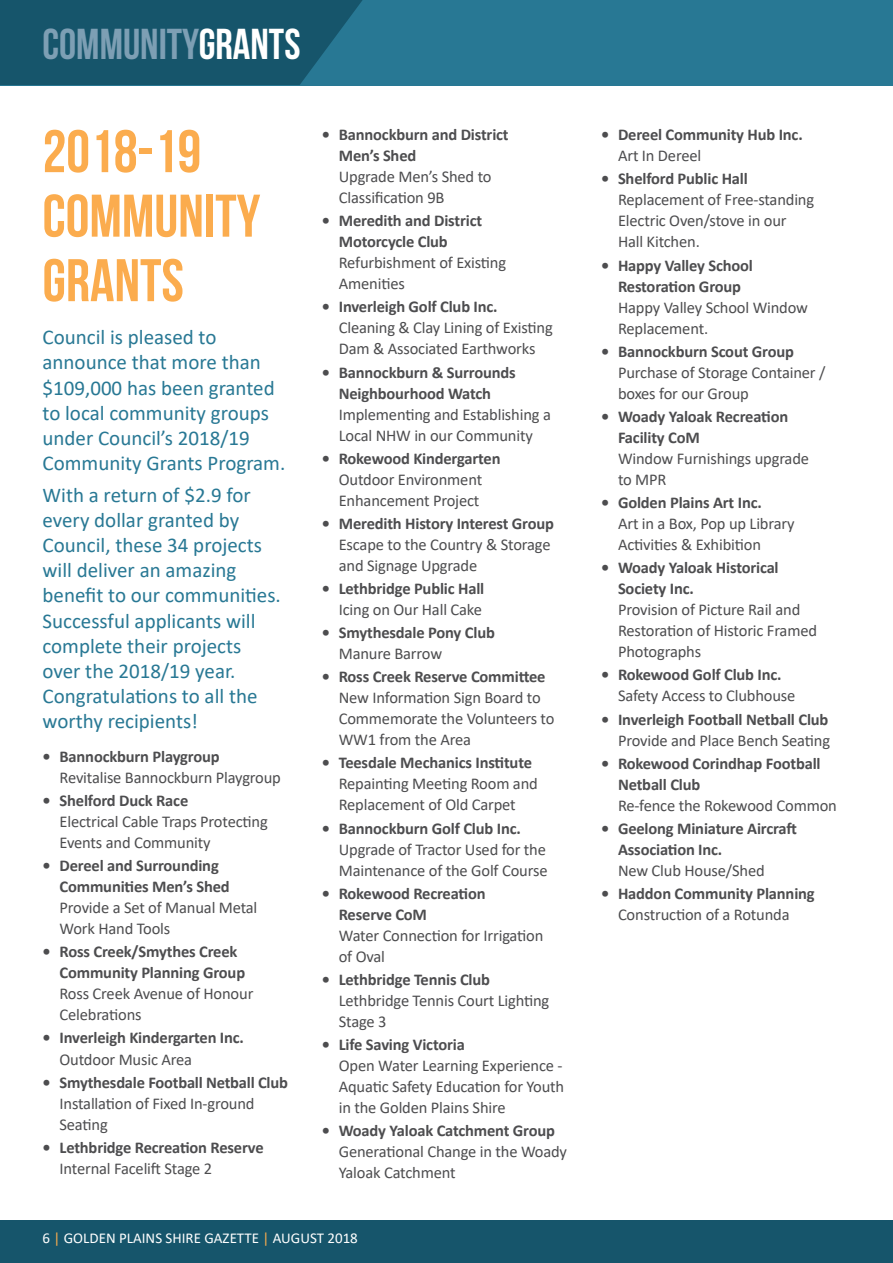
<style>
.page{position:relative;width:893px;height:1263px;background:#fff}
.page>*{position:absolute;margin:0;border:0;box-sizing:border-box;transform-origin:0 0}
.t1{font:700 60px/64.5px "Bebas Neue";color:#fbac4e}
.t2{font:700 43.2px "Bebas Neue";color:#7d9fb4}
.t3{font:21px/25.2px "Calibri";color:#287894}
.t4{font:16.5px/21px "Calibri";letter-spacing:-.01em;color:#4d4d4f}
.t5{font:700 16.5px/21px "Calibri";letter-spacing:-.01em;color:#4d4d4f}
.t6{font:15px "Calibri";color:#fff}
.s1{color:#fff}
.s2{color:#fbac4e}
</style>
<div class="page">
<div style="left:0;top:1220px;width:893px;height:43px;background:#16556b"></div>
<div style="left:0;top:0;width:893px;height:85px;background:#287894"></div>
<svg style="left:0;top:0;width:363px;height:85px;background:#17586e"></svg>
<h2 class="t2" style="left:43px;top:21px;width:259px">COMMUNITY<span class="s1">GRANTS</span></h2>
<h1 class="t1" style="left:43px;top:118px;width:219px">2018-19<br>COMMUNITY<br>GRANTS</h1>
<p class="t3" style="left:43px;top:324px;width:244px">Council is pleased to announce that more than $109,000 has been granted to local community groups under Council’s 2018/19<br>Community Grants Program.</p>
<p class="t3" style="left:43px;top:481px;width:240px">With a return of $2.9 for every dollar granted by<br>Council, these 34 projects will deliver an amazing benefit to our communities.<br>Successful applicants will complete their projects over the 2018/19 year.<br>Congratulations to all the worthy recipients!</p>
<p class="t5" style="left:43px;top:746px;width:179px">• Bannockburn Playgroup</p>
<p class="t4" style="left:60px;top:766px;width:223px">Revitalise Bannockburn Playgroup</p>
<p class="t5" style="left:43px;top:790px;width:147px">• Shelford Duck Race</p>
<p class="t4" style="left:60px;top:811px;width:210px">Electrical Cable Traps Protecting<br>Events and Community</p>
<p class="t5" style="left:60px;top:855px;width:172px;text-indent:-17px">• Dereel and Surrounding<br>Communities Men’s Shed</p>
<p class="t4" style="left:60px;top:897px;width:199px">Provide a Set of Manual Metal<br>Work Hand Tools</p>
<p class="t5" style="left:60px;top:941px;width:187px;text-indent:-17px">• Ross Creek/Smythes Creek<br>Community Planning Group</p>
<p class="t4" style="left:60px;top:983px;width:195px">Ross Creek Avenue of Honour<br>Celebrations</p>
<p class="t5" style="left:43px;top:1027px;width:203px">• Inverleigh Kindergarten Inc.</p>
<p class="t4" style="left:60px;top:1048px;width:134px">Outdoor Music Area</p>
<p class="t5" style="left:43px;top:1071px;width:247px">• Smythesdale Football Netball Club</p>
<p class="t4" style="left:60px;top:1092px;width:197px">Installation of Fixed In-ground<br>Seating</p>
<p class="t5" style="left:43px;top:1136px;width:223px">• Lethbridge Recreation Reserve</p>
<p class="t4" style="left:60px;top:1157px;width:154px">Internal Facelift Stage 2</p>
<p class="t5" style="left:339px;top:124px;width:171px;text-indent:-17px">• Bannockburn and District<br>Men’s Shed</p>
<p class="t4" style="left:339px;top:166px;width:154px">Upgrade Men’s Shed to<br>Classification 9B</p>
<p class="t5" style="left:339px;top:210px;width:145px;text-indent:-17px">• Meredith and District<br>Motorcycle Club</p>
<p class="t4" style="left:339px;top:252px;width:169px">Refurbishment of Existing<br>Amenities</p>
<p class="t5" style="left:322px;top:296px;width:177px">• Inverleigh Golf Club Inc.</p>
<p class="t4" style="left:339px;top:317px;width:216px">Cleaning &amp; Clay Lining of Existing<br>Dam &amp; Associated Earthworks</p>
<p class="t5" style="left:322px;top:361px;width:195px;text-align:center">• Bannockburn &amp; Surrounds<br>Neighbourhood Watch</p>
<p class="t4" style="left:339px;top:403px;width:214px">Implementing and Establishing a<br>Local NHW in our Community</p>
<p class="t5" style="left:322px;top:447px;width:180px">• Rokewood Kindergarten</p>
<p class="t4" style="left:339px;top:468px;width:145px">Outdoor Environment<br>Enhancement Project</p>
<p class="t5" style="left:322px;top:513px;width:234px">• Meredith History Interest Group</p>
<p class="t4" style="left:339px;top:533px;width:213px">Escape to the Country &amp; Storage and Signage Upgrade</p>
<p class="t5" style="left:322px;top:578px;width:164px">• Lethbridge Public Hall</p>
<p class="t4" style="left:339px;top:599px;width:145px">Icing on Our Hall Cake</p>
<p class="t5" style="left:322px;top:622px;width:175px">• Smythesdale Pony Club</p>
<p class="t4" style="left:339px;top:643px;width:105px">Manure Barrow</p>
<p class="t5" style="left:322px;top:666px;width:225px">• Ross Creek Reserve Committee</p>
<p class="t4" style="left:339px;top:687px;width:217px">New Information Sign Board to<br>Commemorate the Volunteers to<br>WW1 from the Area</p>
<p class="t5" style="left:322px;top:752px;width:212px">• Teesdale Mechanics Institute</p>
<p class="t4" style="left:339px;top:773px;width:201px">Repainting Meeting Room and<br>Replacement of Old Carpet</p>
<p class="t5" style="left:322px;top:817px;width:201px">• Bannockburn Golf Club Inc.</p>
<p class="t4" style="left:339px;top:838px;width:210px">Upgrade of Tractor Used for the<br>Maintenance of the Golf Course</p>
<p class="t5" style="left:339px;top:882px;width:148px;text-indent:-17px">• Rokewood Recreation<br>Reserve CoM</p>
<p class="t4" style="left:339px;top:924px;width:206px">Water Connection for Irrigation of Oval</p>
<p class="t5" style="left:322px;top:969px;width:170px">• Lethbridge Tennis Club</p>
<p class="t4" style="left:339px;top:989px;width:212px">Lethbridge Tennis Court Lighting<br>Stage 3</p>
<p class="t5" style="left:322px;top:1034px;width:145px">• Life Saving Victoria</p>
<p class="t4" style="left:339px;top:1055px;width:227px;text-align:justify">Open Water Learning Experience - Aquatic Safety Education for Youth in the Golden Plains Shire</p>
<p class="t5" style="left:322px;top:1120px;width:235px">• Woady Yaloak Catchment Group</p>
<p class="t4" style="left:339px;top:1141px;width:230px">Generational Change in the Woady<br>Yaloak Catchment</p>
<p class="t6" style="left:43px;top:1228px;width:317px">6 <span class="s2">|</span> GOLDEN PLAINS SHIRE GAZETTE <span class="s2">|</span> AUGUST 2018</p>
<p class="t5" style="left:601px;top:124px;width:203px">• Dereel Community Hub Inc.</p>
<p class="t4" style="left:618px;top:145px;width:85px">Art In Dereel</p>
<p class="t5" style="left:601px;top:168px;width:148px">• Shelford Public Hall</p>
<p class="t4" style="left:618px;top:189px;width:198px">Replacement of Free-standing<br>Electric Oven/stove in our<br>Hall Kitchen.</p>
<p class="t5" style="left:601px;top:254px;width:153px;text-align:center">• Happy Valley School<br>Restoration Group</p>
<p class="t4" style="left:618px;top:296px;width:192px">Happy Valley School Window<br>Replacement.</p>
<p class="t5" style="left:601px;top:341px;width:194px">• Bannockburn Scout Group</p>
<p class="t4" style="left:618px;top:361px;width:209px">Purchase of Storage Container / boxes for our Group</p>
<p class="t5" style="left:618px;top:406px;width:172px;text-indent:-17px">• Woady Yaloak Recreation<br>Facility CoM</p>
<p class="t4" style="left:618px;top:447px;width:193px">Window Furnishings upgrade to MPR</p>
<p class="t5" style="left:601px;top:492px;width:162px">• Golden Plains Art Inc.</p>
<p class="t4" style="left:618px;top:513px;width:178px">Art in a Box, Pop up Library<br>Activities &amp; Exhibition</p>
<p class="t5" style="left:618px;top:557px;width:162px;text-indent:-17px">• Woady Yaloak Historical<br>Society Inc.</p>
<p class="t4" style="left:618px;top:599px;width:201px">Provision of Picture Rail and<br>Restoration of Historic Framed<br>Photographs</p>
<p class="t5" style="left:601px;top:664px;width:182px">• Rokewood Golf Club Inc.</p>
<p class="t4" style="left:618px;top:685px;width:179px">Safety Access to Clubhouse</p>
<p class="t5" style="left:601px;top:708px;width:229px">• Inverleigh Football Netball Club</p>
<p class="t4" style="left:618px;top:729px;width:214px">Provide and Place Bench Seating</p>
<p class="t5" style="left:618px;top:752px;width:204px;text-indent:-17px">• Rokewood Corindhap Football<br>Netball Club</p>
<p class="t4" style="left:618px;top:794px;width:220px">Re-fence the Rokewood Common</p>
<p class="t5" style="left:618px;top:818px;width:180px;text-indent:-17px">• Geelong Miniature Aircraft<br>Association Inc.</p>
<p class="t4" style="left:618px;top:859px;width:148px">New Club House/Shed</p>
<p class="t5" style="left:601px;top:883px;width:215px">• Haddon Community Planning</p>
<p class="t4" style="left:618px;top:903px;width:173px">Construction of a Rotunda</p>
</div>
